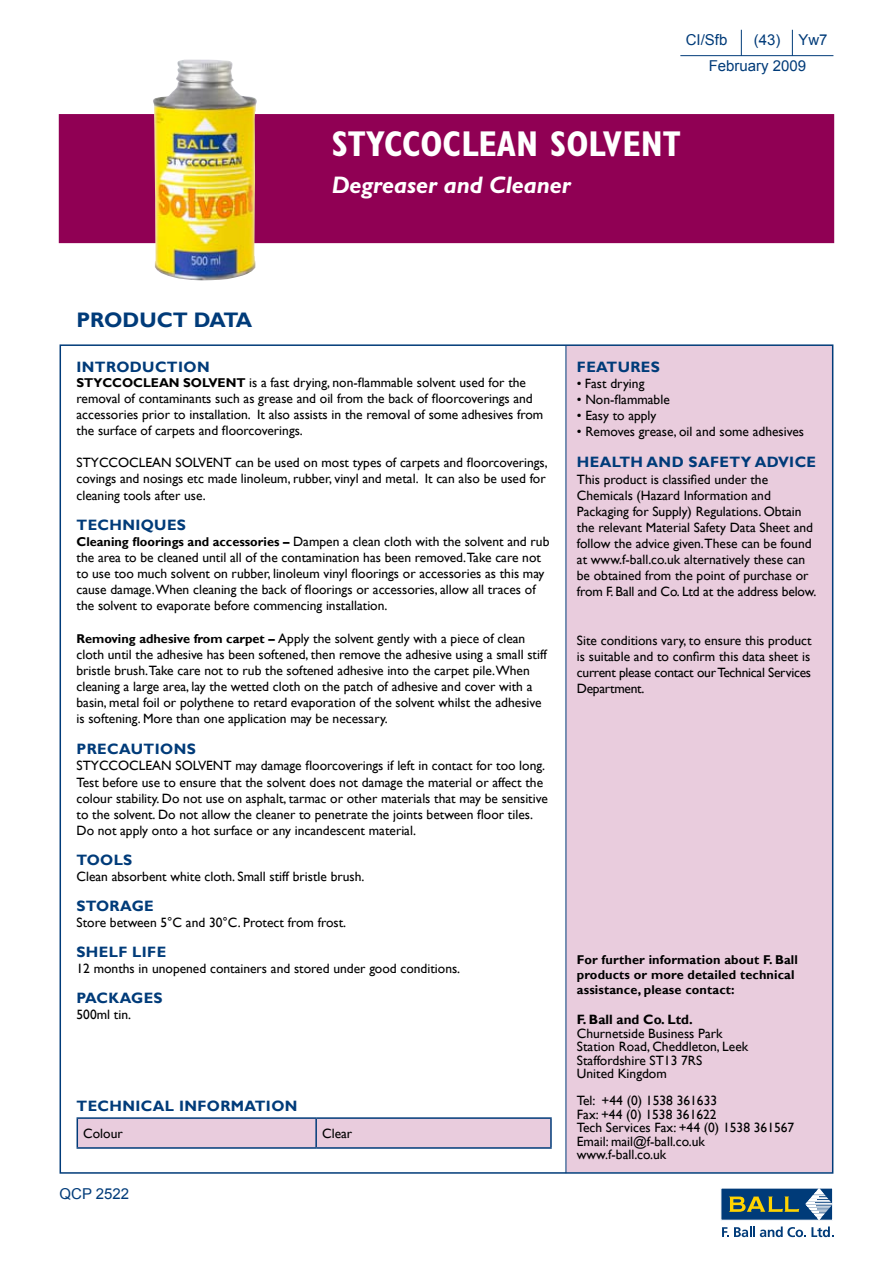
<style>
.page{position:relative;width:893px;height:1263px;background:#fff}
.page>*{position:absolute;margin:0;border:0;box-sizing:border-box;transform-origin:0 0}
.t1{font:700 condensed 36px "Gill Sans MT Std";color:#fff}
.t2{font:italic 700 24px "Gill Sans MT Std";color:#fff}
.t3{font:700 21px "Gill Sans";color:#003b79}
.t4{font:700 15px "Gill Sans";letter-spacing:.025em;color:#003b79}
.t5{font:15px/25.8px "Arial";color:#003b79}
.t6{font:13.5px/16px "Gill Sans";color:#000}
.t7{font:700 13.5px "Gill Sans";color:#000}
.t8{font:700 12.75px/15px "Gill Sans";letter-spacing:.01em;color:#000}
.s1{font-weight:700;font-size:12.75px}
</style>
<div class="page">
<div style="left:566px;top:346px;width:267px;height:826px;background:#e9ccdd"></div>
<hr style="left:680px;top:55px;width:153px;height:1px;background:#003b79">
<svg style="left:741px;top:30px;width:1px;height:26px"></svg>
<svg style="left:792px;top:30px;width:1px;height:26px"></svg>
<div style="left:59px;top:114px;width:775px;height:129px;background:#900054;border:2px solid #900054"></div>
<hr style="left:566px;top:346px;width:1px;height:827px;background:#003b79">
<svg style="left:722px;top:1226px;width:111px;height:11px"></svg>
<div style="left:721px;top:1188px;width:112px;height:32px;background:#003b79"></div>
<svg style="left:729px;top:1196px;width:70px;height:16px"></svg>
<svg style="left:805px;top:1188px;width:28px;height:32px"></svg>
<hr style="left:77px;top:1117px;width:239px;height:2px;background:#003b79">
<div style="left:77px;top:1118px;width:473px;height:29px;background:#e9ccdd"></div>
<hr style="left:316px;top:1117px;width:236px;height:2px;background:#003b79">
<hr style="left:315px;top:1119px;width:2px;height:28px;background:#003b79">
<hr style="left:550px;top:1119px;width:2px;height:28px;background:#003b79">
<hr style="left:77px;top:1147px;width:239px;height:2px;background:#003b79">
<hr style="left:316px;top:1147px;width:236px;height:2px;background:#003b79">
<img style="left:152px;top:60px;width:105px;height:221px">
<p class="t5" style="left:686px;top:27px;width:43px">CI/Sfb</p>
<p class="t5" style="left:709px;top:27px;width:120px;text-indent:45px">(43) Yw7<br>February 2009</p>
<h1 class="t1" style="left:332px;top:123px;width:349px">stYCCOCLEAN SOLVENT</h1>
<h2 class="t2" style="left:332px;top:170px;width:241px">Degreaser and Cleaner</h2>
<h3 class="t3" style="left:77px;top:307px;width:177px">Product Data</h3>
<p class="t4" style="left:77px;top:358px;width:135px">introduction</p>
<p class="t8" style="left:77px;top:375px;width:37px">STYCCOC</p>
<p class="t6" style="left:77px;top:374px;width:468px;text-indent:67px"><span class="s1">LEAN SOLVENT</span> is a fast drying, non-flammable solvent used for the removal of contaminants such as grease and oil from the back of floorcoverings and accessories prior to installation. It also assists in the removal of some adhesives from the surface of carpets and floorcoverings.</p>
<p class="t6" style="left:77px;top:455px;width:473px">STYCCOCLEAN SOLVENT can be used on most types of carpets and floorcoverings, covings and nosings etc made linoleum, rubber, vinyl and metal. It can also be used for cleaning tools after use.</p>
<p class="t4" style="left:77px;top:515px;width:111px">TECHNIQUES</p>
<p class="t6" style="left:77px;top:533px;width:474px"><span class="s1">Cleaning floorings and accessories –</span> Dampen a clean cloth with the solvent and rub the area to be cleaned until all of the contamination has been removed.Take care not to use too much solvent on rubber, linoleum vinyl floorings or accessories as this may cause damage.When cleaning the back of floorings or accessories, allow all traces of the solvent to evaporate before commencing installation.</p>
<p class="t6" style="left:77px;top:630px;width:472px"><span class="s1">Removing adhesive from carpet –</span> Apply the solvent gently with a piece of clean cloth until the adhesive has been softened, then remove the adhesive using a small stiff bristle brush.Take care not to rub the softened adhesive into the carpet pile.When cleaning a large area, lay the wetted cloth on the patch of adhesive and cover with a basin, metal foil or polythene to retard evaporation of the solvent whilst the adhesive is softening. More than one application may be necessary.</p>
<p class="t4" style="left:77px;top:740px;width:43px">PRECAUTION</p>
<p class="t4" style="left:187px;top:740px;width:11px">S</p>
<p class="t6" style="left:77px;top:758px;width:473px">STYCCOCLEAN SOLVENT may damage floorcoverings if left in contact for too long.<br>Test before use to ensure that the solvent does not damage the material or affect the colour stability. Do not use on asphalt, tarmac or other materials that may be sensitive to the solvent. Do not allow the cleaner to penetrate the joints between floor tiles.<br>Do not apply onto a hot surface or any incandescent material.</p>
<p class="t4" style="left:77px;top:851px;width:57px">tOO LS</p>
<p class="t6" style="left:77px;top:869px;width:289px">Clean absorbent white cloth. Small stiff bristle brush.</p>
<p class="t4" style="left:77px;top:897px;width:22px">STORA</p>
<p class="t4" style="left:132px;top:897px;width:24px">GE</p>
<p class="t6" style="left:77px;top:915px;width:271px">Store between 5°C and 30°C. Protect from frost.</p>
<p class="t4" style="left:77px;top:943px;width:91px">SHELF LIFE</p>
<p class="t6" style="left:77px;top:961px;width:385px">12 months in unopened containers and stored under good conditions.</p>
<p class="t4" style="left:77px;top:989px;width:88px">PAC KAGES</p>
<p class="t6" style="left:77px;top:1007px;width:56px">500ml tin.</p>
<p class="t4" style="left:77px;top:1096px;width:222px">technical information</p>
<p class="t6" style="left:83px;top:1125px;width:41px">Colour</p>
<p class="t6" style="left:322px;top:1125px;width:32px">Clear</p>
<p class="t5" style="left:60px;top:1181px;width:71px">QCP 2522</p>
<p class="t4" style="left:577px;top:358px;width:32px">FEATUR</p>
<p class="t4" style="left:641px;top:358px;width:20px">ES</p>
<p class="t6" style="left:577px;top:376px;width:69px">• Fast drying</p>
<p class="t6" style="left:577px;top:392px;width:94px">• Non-flammable</p>
<p class="t6" style="left:577px;top:408px;width:81px">• Easy to apply</p>
<p class="t6" style="left:577px;top:424px;width:229px">• Removes grease, oil and some adhesives</p>
<p class="t4" style="left:577px;top:453px;width:83px">HEALTH AND</p>
<p class="t4" style="left:689px;top:453px;width:129px">SAFETY ADVIC E</p>
<p class="t6" style="left:577px;top:471px;width:241px">This product is classified under the Chemicals (Hazard Information and Packaging for Supply) Regulations. Obtain the relevant Material Safety Data Sheet and follow the advice given.These can be found at www.f-ball.co.uk alternatively these can be obtained from the point of purchase or from F. Ball and Co. Ltd at the address below.</p>
<p class="t6" style="left:577px;top:632px;width:236px;text-align:justify">Site conditions vary, to ensure this product is suitable and to confirm this data sheet is current please contact our Technical Services Department.</p>
<p class="t8" style="left:577px;top:953px;width:223px">For further information about F. Ball products or more detailed technical assistance, please contact:</p>
<p class="t7" style="left:577px;top:1011px;width:117px">F. Ball and Co. Ltd.</p>
<p class="t6" style="left:577px;top:1026px;width:173px;line-height:13.5px">Churnetside Business Park<br>Station Road, Cheddleton, Leek<br>Staffordshire ST13 7RS<br>United Kingdom</p>
<p class="t6" style="left:577px;top:1094px;width:219px;line-height:13.5px">Tel: +44 (0) 1538 361633<br>Fax: +44 (0) 1538 361622<br>Tech Services Fax: +44 (0) 1538 361567<br>Email: mail@f-ball.co.uk www.f-ball.co.uk</p>
</div>
